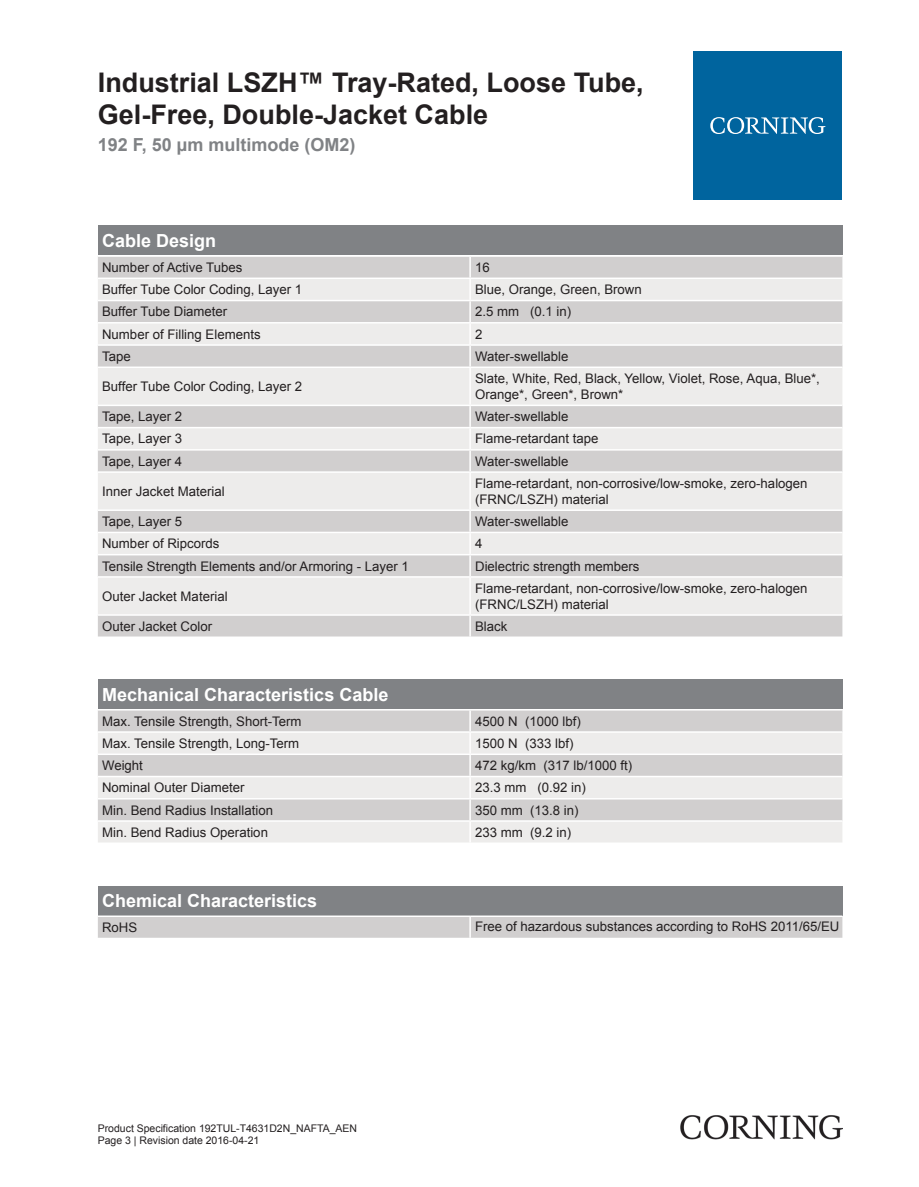
<style>
.page{position:relative;width:919px;height:1187px;background:#fff}
.page>*{position:absolute;margin:0;border:0;box-sizing:border-box;transform-origin:0 0}
.t1{font:700 27px/32.4px "Arial";color:#231f20}
.t2{font:700 18px "Arial";color:#fff}
.t3{font:700 18px "Arial";color:#808285}
.t4{font:13.2px/15.9px "Arial";color:#231f20}
.t5{font:10.5px/12.6px "Arial";color:#231f20}
</style>
<div class="page">
<div style="left:98px;top:225px;width:744px;height:30px;background:#808285"></div>
<div style="left:98px;top:257px;width:744px;height:379px;background:#d1cfcf"></div>
<svg style="left:98px;top:279px;width:744px;height:335px;fill:#edeceb"></svg>
<hr style="left:469px;top:257px;width:2px;height:20px;background:#fff">
<hr style="left:469px;top:279px;width:2px;height:21px;background:#fff">
<hr style="left:469px;top:301px;width:2px;height:21px;background:#fff">
<hr style="left:469px;top:323px;width:2px;height:21px;background:#fff">
<hr style="left:469px;top:346px;width:2px;height:20px;background:#fff">
<hr style="left:469px;top:368px;width:2px;height:36px;background:#fff">
<hr style="left:469px;top:406px;width:2px;height:21px;background:#fff">
<hr style="left:469px;top:428px;width:2px;height:21px;background:#fff">
<hr style="left:469px;top:450px;width:2px;height:21px;background:#fff">
<hr style="left:469px;top:473px;width:2px;height:36px;background:#fff">
<hr style="left:469px;top:511px;width:2px;height:20px;background:#fff">
<hr style="left:469px;top:533px;width:2px;height:21px;background:#fff">
<hr style="left:469px;top:555px;width:2px;height:21px;background:#fff">
<hr style="left:469px;top:577px;width:2px;height:37px;background:#fff">
<hr style="left:469px;top:615px;width:2px;height:21px;background:#fff">
<hr style="left:98px;top:277px;width:372px;height:2px;background:#fff">
<hr style="left:470px;top:277px;width:372px;height:2px;background:#fff">
<hr style="left:98px;top:300px;width:372px;height:1px;background:#fff">
<hr style="left:470px;top:300px;width:372px;height:1px;background:#fff">
<hr style="left:98px;top:322px;width:372px;height:1px;background:#fff">
<hr style="left:470px;top:322px;width:372px;height:1px;background:#fff">
<hr style="left:98px;top:344px;width:372px;height:2px;background:#fff">
<hr style="left:470px;top:344px;width:372px;height:2px;background:#fff">
<hr style="left:98px;top:366px;width:372px;height:2px;background:#fff">
<hr style="left:470px;top:366px;width:372px;height:2px;background:#fff">
<hr style="left:98px;top:404px;width:372px;height:2px;background:#fff">
<hr style="left:470px;top:404px;width:372px;height:2px;background:#fff">
<hr style="left:98px;top:427px;width:372px;height:1px;background:#fff">
<hr style="left:470px;top:427px;width:372px;height:1px;background:#fff">
<hr style="left:98px;top:449px;width:372px;height:1px;background:#fff">
<hr style="left:470px;top:449px;width:372px;height:1px;background:#fff">
<hr style="left:98px;top:471px;width:372px;height:2px;background:#fff">
<hr style="left:470px;top:471px;width:372px;height:2px;background:#fff">
<hr style="left:98px;top:509px;width:372px;height:2px;background:#fff">
<hr style="left:470px;top:509px;width:372px;height:2px;background:#fff">
<hr style="left:98px;top:531px;width:372px;height:2px;background:#fff">
<hr style="left:470px;top:531px;width:372px;height:2px;background:#fff">
<hr style="left:98px;top:554px;width:372px;height:1px;background:#fff">
<hr style="left:470px;top:554px;width:372px;height:1px;background:#fff">
<hr style="left:98px;top:576px;width:372px;height:1px;background:#fff">
<hr style="left:470px;top:576px;width:372px;height:1px;background:#fff">
<hr style="left:98px;top:614px;width:372px;height:1px;background:#fff">
<hr style="left:470px;top:614px;width:372px;height:1px;background:#fff">
<div style="left:98px;top:679px;width:744px;height:30px;background:#808285"></div>
<div style="left:98px;top:710px;width:744px;height:21px;background:#d1cfcf"></div>
<svg style="left:98px;top:733px;width:744px;height:109px;fill:#edeceb"></svg>
<hr style="left:469px;top:710px;width:2px;height:21px;background:#fff">
<hr style="left:469px;top:732px;width:2px;height:21px;background:#fff">
<hr style="left:469px;top:755px;width:2px;height:20px;background:#fff">
<hr style="left:469px;top:777px;width:2px;height:21px;background:#fff">
<hr style="left:469px;top:799px;width:2px;height:21px;background:#fff">
<hr style="left:469px;top:821px;width:2px;height:21px;background:#fff">
<hr style="left:98px;top:753px;width:372px;height:2px;background:#fff">
<hr style="left:470px;top:753px;width:372px;height:2px;background:#fff">
<hr style="left:98px;top:775px;width:372px;height:2px;background:#fff">
<hr style="left:470px;top:775px;width:372px;height:2px;background:#fff">
<hr style="left:98px;top:798px;width:372px;height:1px;background:#fff">
<hr style="left:470px;top:798px;width:372px;height:1px;background:#fff">
<hr style="left:98px;top:820px;width:372px;height:1px;background:#fff">
<hr style="left:470px;top:820px;width:372px;height:1px;background:#fff">
<div style="left:98px;top:885px;width:744px;height:30px;background:#808285"></div>
<div style="left:98px;top:917px;width:744px;height:20px;background:#d1cfcf"></div>
<hr style="left:469px;top:916px;width:2px;height:21px;background:#fff">
<div style="left:693px;top:51px;width:149px;height:149px;background:#00649e"></div>
<svg style="left:710px;top:117px;width:115px;height:17px"></svg>
<img style="left:680px;top:1115px;width:162px;height:24px">
<h1 class="t1" style="left:98px;top:67px;width:547px">Industrial LSZH™ Tray-Rated, Loose Tube,<br>Gel-Free, Double-Jacket Cable</h1>
<h2 class="t3" style="left:98px;top:132px;width:259px">192 F, 50 µm multimode (OM2)</h2>
<h2 class="t2" style="left:102px;top:228px;width:116px">Cable Design</h2>
<p class="t4" style="left:102px;top:259px;width:142px">Number of Active Tubes</p>
<p class="t4" style="left:475px;top:259px;width:16px">16</p>
<p class="t4" style="left:102px;top:282px;width:202px">Buffer Tube Color Coding, Layer 1</p>
<p class="t4" style="left:475px;top:282px;width:168px">Blue, Orange, Green, Brown</p>
<p class="t4" style="left:102px;top:304px;width:127px">Buffer Tube Diameter</p>
<p class="t4" style="left:475px;top:304px;width:98px">2.5 mm (0.1 in)</p>
<p class="t4" style="left:102px;top:326px;width:160px">Number of Filling Elements</p>
<p class="t4" style="left:475px;top:326px;width:9px">2</p>
<p class="t4" style="left:102px;top:348px;width:30px">Tape</p>
<p class="t4" style="left:475px;top:348px;width:95px">Water-swellable</p>
<p class="t4" style="left:102px;top:378px;width:202px">Buffer Tube Color Coding, Layer 2</p>
<p class="t4" style="left:475px;top:370px;width:346px">Slate, White, Red, Black, Yellow, Violet, Rose, Aqua, Blue*,<br>Orange*, Green*, Brown*</p>
<p class="t4" style="left:102px;top:409px;width:81px">Tape, Layer 2</p>
<p class="t4" style="left:475px;top:409px;width:95px">Water-swellable</p>
<p class="t4" style="left:102px;top:431px;width:81px">Tape, Layer 3</p>
<p class="t4" style="left:475px;top:431px;width:125px">Flame-retardant tape</p>
<p class="t4" style="left:102px;top:453px;width:81px">Tape, Layer 4</p>
<p class="t4" style="left:475px;top:453px;width:95px">Water-swellable</p>
<p class="t4" style="left:102px;top:483px;width:124px">Inner Jacket Material</p>
<p class="t4" style="left:475px;top:475px;width:334px">Flame-retardant, non-corrosive/low-smoke, zero-halogen (FRNC/LSZH) material</p>
<p class="t4" style="left:102px;top:513px;width:81px">Tape, Layer 5</p>
<p class="t4" style="left:475px;top:513px;width:95px">Water-swellable</p>
<p class="t4" style="left:102px;top:536px;width:119px">Number of Ripcords</p>
<p class="t4" style="left:475px;top:536px;width:9px">4</p>
<p class="t4" style="left:102px;top:558px;width:308px">Tensile Strength Elements and/or Armoring - Layer 1</p>
<p class="t4" style="left:475px;top:558px;width:166px">Dielectric strength members</p>
<p class="t4" style="left:102px;top:588px;width:127px">Outer Jacket Material</p>
<p class="t4" style="left:475px;top:580px;width:334px">Flame-retardant, non-corrosive/low-smoke, zero-halogen (FRNC/LSZH) material</p>
<p class="t4" style="left:102px;top:618px;width:112px">Outer Jacket Color</p>
<p class="t4" style="left:475px;top:618px;width:34px">Black</p>
<h2 class="t2" style="left:102px;top:682px;width:288px">Mechanical Characteristics Cable</h2>
<p class="t4" style="left:102px;top:713px;width:201px">Max. Tensile Strength, Short-Term</p>
<p class="t4" style="left:475px;top:713px;width:107px">4500 N (1000 lbf)</p>
<p class="t4" style="left:102px;top:735px;width:199px">Max. Tensile Strength, Long-Term</p>
<p class="t4" style="left:475px;top:735px;width:100px">1500 N (333 lbf)</p>
<p class="t4" style="left:102px;top:757px;width:42px">Weight</p>
<p class="t4" style="left:475px;top:757px;width:159px">472 kg/km (317 lb/1000 ft)</p>
<p class="t4" style="left:102px;top:779px;width:144px">Nominal Outer Diameter</p>
<p class="t4" style="left:475px;top:779px;width:112px">23.3 mm (0.92 in)</p>
<p class="t4" style="left:102px;top:802px;width:172px">Min. Bend Radius Installation</p>
<p class="t4" style="left:475px;top:802px;width:105px">350 mm (13.8 in)</p>
<p class="t4" style="left:102px;top:824px;width:167px">Min. Bend Radius Operation</p>
<p class="t4" style="left:475px;top:824px;width:98px">233 mm (9.2 in)</p>
<h2 class="t2" style="left:102px;top:888px;width:217px">Chemical Characteristics</h2>
<p class="t4" style="left:102px;top:919px;width:37px">RoHS</p>
<p class="t4" style="left:475px;top:918px;width:366px">Free of hazardous substances according to RoHS 2011/65/EU</p>
<p class="t5" style="left:98px;top:1121px;width:261px">Product Specification 192TUL-T4631D2N_NAFTA_AEN<br>Page 3 | Revision date 2016-04-21</p>
</div>
